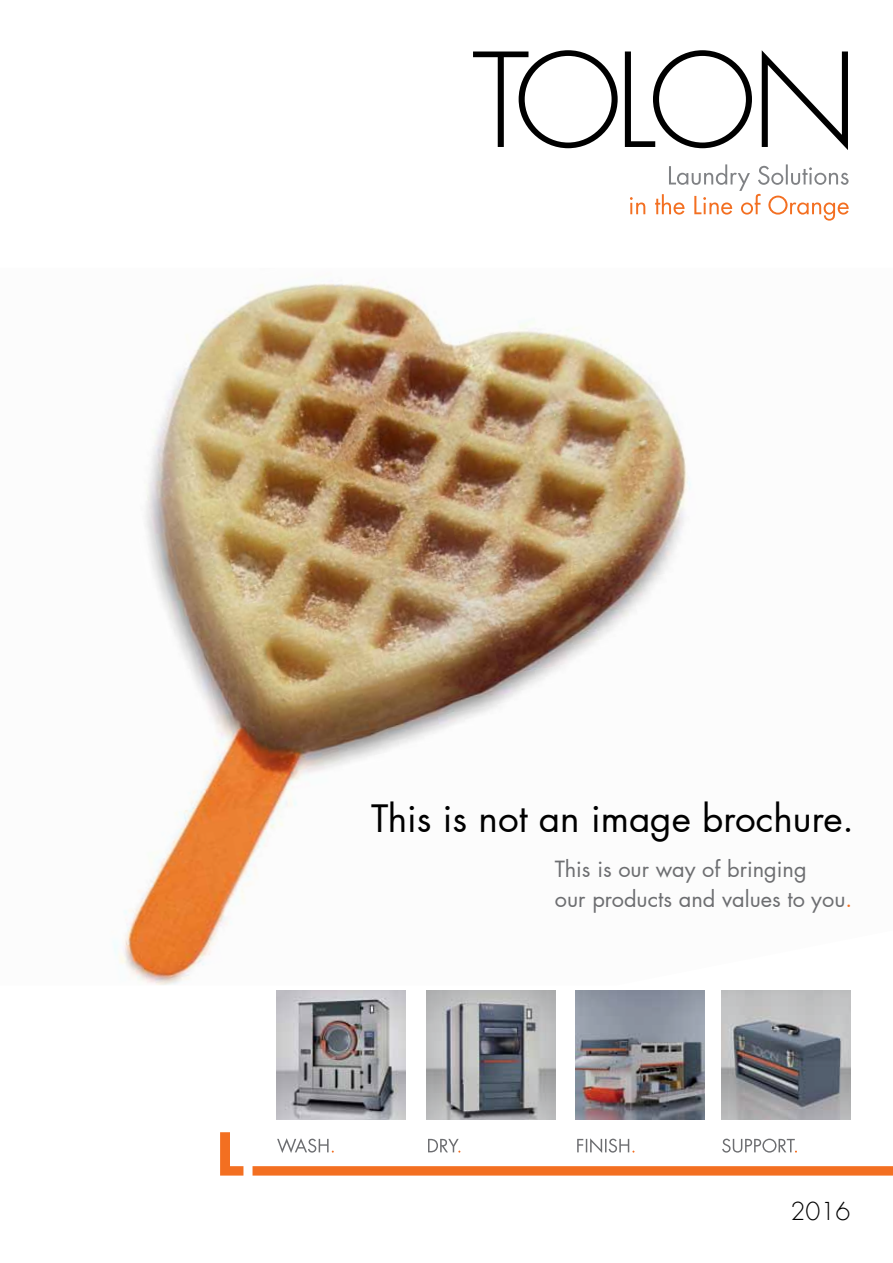
<style>
.page{position:relative;width:893px;height:1263px;background:#fff}
.page>*{position:absolute;margin:0;border:0;box-sizing:border-box;transform-origin:0 0}
.t1{font:36.9px "Futura LT Pro";color:#000}
.t2{font:300 24.15px "Futura Std";color:#000}
.t3{font:21.75px/30.2px "Futura LT Pro";color:#6d6e71}
.s1{color:#f36f21}
</style>
<div class="page">
<img style="left:113px;top:283px;width:578px;height:702px">
<svg style="left:630px;top:164px;width:219px;height:57px"></svg>
<svg style="left:473px;top:50px;width:375px;height:100px"></svg>
<svg style="left:220px;top:1132px;width:673px;height:43px"></svg>
<img style="left:427px;top:990px;width:129px;height:129px">
<img style="left:576px;top:990px;width:129px;height:129px">
<img style="left:721px;top:990px;width:129px;height:129px">
<img style="left:277px;top:990px;width:129px;height:129px">
<h1 class="t1" style="left:371px;top:793px;width:484px">This is not an image brochure.</h1>
<p class="t3" style="left:555px;top:853px;width:299px">This is our way of bringing<br>our products and values to you<span class="s1">.</span></p>
<p class="t2" style="left:791px;top:1197px;width:61px">2016</p>
</div>
